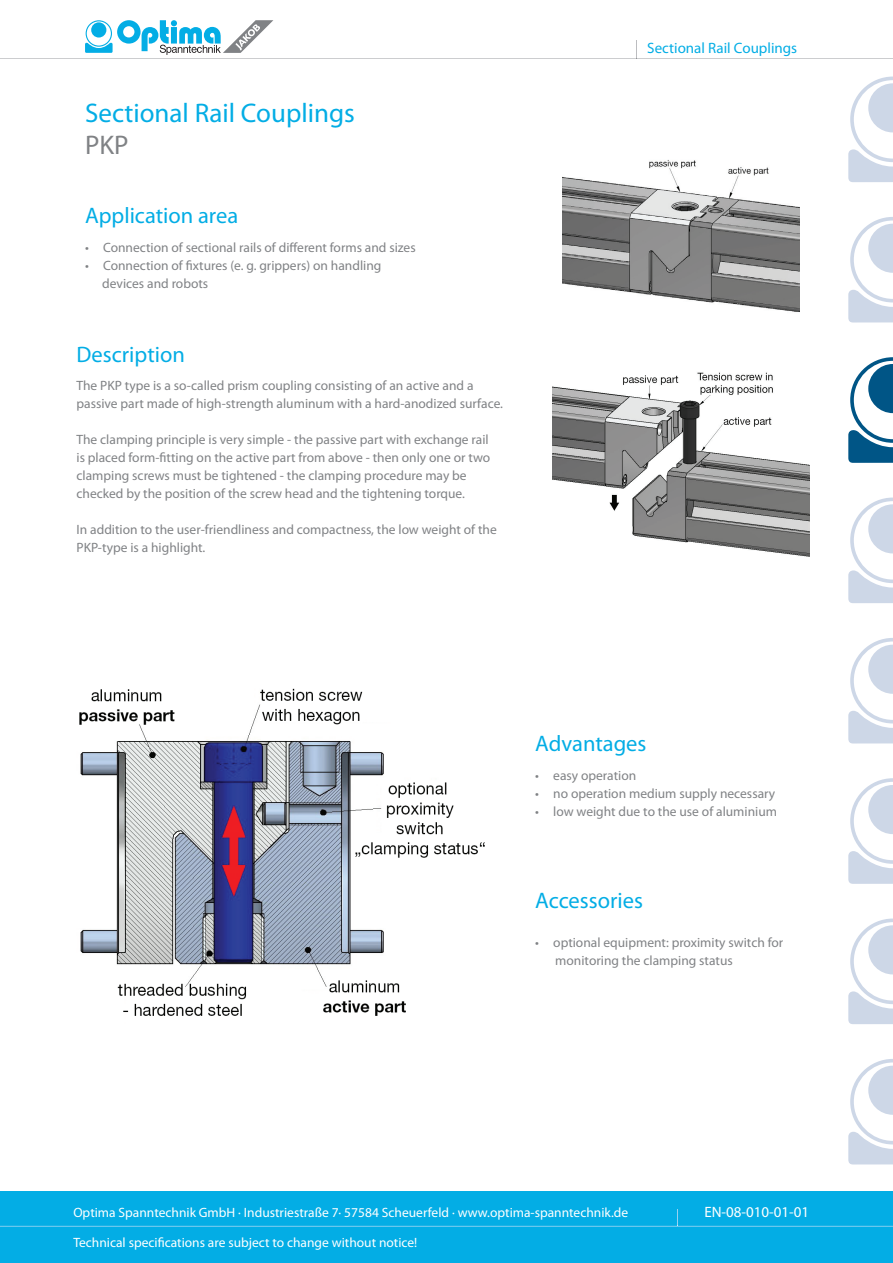
<style>
.page{position:relative;width:893px;height:1263px;background:#fff}
.page>*{position:absolute;margin:0;border:0;box-sizing:border-box;transform-origin:0 0}
.t1{font:27px "Myriad Pro";color:#03ade5}
.t2{font:27px "Myriad Pro";color:#808285}
.t3{font:22.5px "Myriad Pro";color:#03ade5}
.t4{font:15px "Myriad Pro";color:#03ade5}
.t5{font:15px "Myriad Pro";color:#fff}
.t6{font:13.5px/18px "Myriad Pro";color:#808285}
.t7{font:13.5px "Myriad Pro";color:#fff}
</style>
<div class="page">
<svg style="left:848px;top:217px;width:45px;height:105px"></svg>
<svg style="left:848px;top:77px;width:45px;height:105px"></svg>
<svg style="left:848px;top:357px;width:45px;height:106px"></svg>
<svg style="left:848px;top:497px;width:45px;height:106px"></svg>
<svg style="left:848px;top:638px;width:45px;height:105px"></svg>
<svg style="left:848px;top:778px;width:45px;height:106px"></svg>
<svg style="left:848px;top:918px;width:45px;height:106px"></svg>
<svg style="left:848px;top:1059px;width:45px;height:105px"></svg>
<svg style="left:0;top:20px;width:893px;height:39px"></svg>
<div style="left:0;top:1191px;width:893px;height:72px;background:#03ade5"></div>
<svg style="left:0;top:1209px;width:893px;height:18px"></svg>
<img style="left:79px;top:688px;width:406px;height:328px">
<img style="left:562px;top:160px;width:237px;height:152px">
<img style="left:552px;top:372px;width:257px;height:185px">
<h1 class="t1" style="left:85px;top:96px;width:271px">Sectional Rail Couplings</h1>
<h1 class="t2" style="left:85px;top:128px;width:45px">PKP</h1>
<h2 class="t3" style="left:85px;top:202px;width:155px">Application area</h2>
<p class="t6" style="left:85px;top:238px;width:332px">• Connection of sectional rails of different forms and sizes</p>
<p class="t6" style="left:102px;top:256px;width:281px;text-indent:-17px">• Connection of fixtures (e. g. grippers) on handling devices and robots</p>
<h2 class="t3" style="left:77px;top:340px;width:110px">Description</h2>
<p class="t6" style="left:77px;top:376px;width:428px">The PKP type is a so-called prism coupling consisting of an active and a passive part made of high-strength aluminum with a hard-anodized surface.</p>
<p class="t6" style="left:77px;top:430px;width:415px">The clamping principle is very simple - the passive part with exchange rail is placed form-fitting on the active part from above - then only one or two clamping screws must be tightened - the clamping procedure may be checked by the position of the screw head and the tightening torque.</p>
<p class="t6" style="left:77px;top:520px;width:422px">In addition to the user-friendliness and compactness, the low weight of the<br>PKP-type is a highlight.</p>
<p class="t4" style="left:647px;top:39px;width:151px">Sectional Rail Couplings</p>
<h2 class="t3" style="left:535px;top:730px;width:113px">Advantages</h2>
<p class="t6" style="left:535px;top:766px;width:103px">• easy operation</p>
<p class="t6" style="left:535px;top:784px;width:242px">• no operation medium supply necessary</p>
<p class="t6" style="left:535px;top:802px;width:243px">• low weight due to the use of aluminium</p>
<h2 class="t3" style="left:535px;top:886px;width:109px">Accessories</h2>
<p class="t6" style="left:555px;top:933px;width:230px;text-indent:-20px">• optional equipment: proximity switch for monitoring the clamping status</p>
<p class="t7" style="left:73px;top:1204px;width:556px">Optima Spanntechnik GmbH · Industriestraße 7· 57584 Scheuerfeld · www.optima-spanntechnik.de</p>
<p class="t5" style="left:704px;top:1203px;width:106px">EN-08-010-01-01</p>
<p class="t7" style="left:73px;top:1234px;width:346px">Technical specifications are subject to change without notice!</p>
</div>
